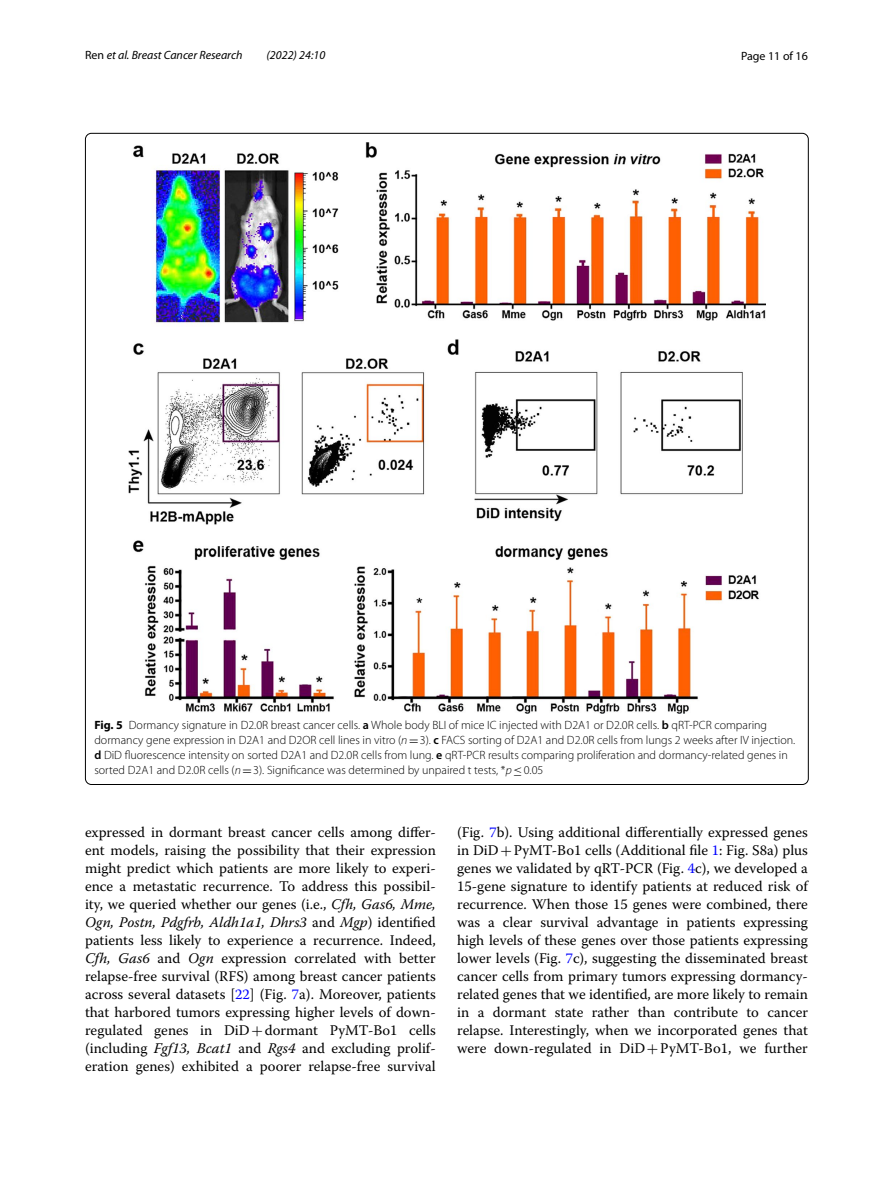
<style>
.page{position:relative;width:893px;height:1187px;background:#fff}
.page>*{position:absolute;margin:0;border:0;box-sizing:border-box;transform-origin:0 0}
.t1{font:14.7px/18px "Warnock Pro";color:#000;text-align:justify}
.t2{font:300 12px/15px "Myriad Pro";color:#000}
.t3{font:italic 12px "Myriad Pro";color:#000}
.t4{font:12px "Myriad Pro";color:#000}
.s1{font-style:normal}
.s2{font-weight:700}
.s3{font-weight:600}
.s4{font-style:italic}
.s5{font-family:"MTSY";font-weight:400}
.s6{color:#00f}
.s7{font-family:"MTSY"}
</style>
<div class="page">
<img style="left:129px;top:142px;width:636px;height:572px">
<p class="t3" style="left:85px;top:48px;width:159px"><span class="s1">Ren</span> et al. Breast Cancer Research</p>
<p class="t3" style="left:267px;top:48px;width:60px">(2022) 24:10</p>
<p class="t4" style="left:741px;top:48px;width:68px">Page 11 of 16</p>
<p class="t2" style="left:94px;top:717px;width:702px"><span class="s2">Fig. 5</span> Dormancy signature in D2.0R breast cancer cells. <span class="s3">a</span> Whole body BLI of mice IC injected with D2A1 or D2.0R cells. <span class="s3">b</span> qRT-PCR comparing dormancy gene expression in D2A1 and D2OR cell lines in vitro (<span class="s4">n</span><span class="s5">=</span>3). <span class="s3">c</span> FACS sorting of D2A1 and D2.0R cells from lungs 2 weeks after IV injection. <span class="s3">d</span> DiD fluorescence intensity on sorted D2A1 and D2.0R cells from lung. <span class="s3">e</span> qRT-PCR results comparing proliferation and dormancy-related genes in sorted D2A1 and D2.0R cells (<span class="s4">n</span><span class="s5">=</span>3). Significance was determined by unpaired t tests, *<span class="s4">p</span><span class="s5">≤</span>0.05</p>
<p class="t1" style="left:85px;top:822px;width:352px">expressed in dormant breast cancer cells among differ&shy;ent models, raising the possibility that their expression might predict which patients are more likely to experi&shy;ence a metastatic recurrence. To address this possibil&shy;ity, we queried whether our genes (i.e., <span class="s4">Cfh, Gas6, Mme, Ogn, Postn, Pdgfrb, Aldh1a1, Dhrs3</span> and <span class="s4">Mgp</span>) identified patients less likely to experience a recurrence. Indeed, <span class="s4">Cfh, Gas6</span> and <span class="s4">Ogn</span> expression correlated with better relapse-free survival (RFS) among breast cancer patients across several datasets [<span class="s6">22</span>] (Fig. <span class="s6">7</span>a). Moreover, patients that harbored tumors expressing higher levels of down&shy;regulated genes in DiD<span class="s7">+</span>dormant PyMT-Bo1 cells (including <span class="s4">Fgf13, Bcat1</span> and <span class="s4">Rgs4</span> and excluding prolif&shy;eration genes) exhibited a poorer relapse-free survival</p>
<p class="t1" style="left:457px;top:822px;width:352px">(Fig. <span class="s6">7</span>b). Using additional differentially expressed genes in DiD<span class="s7">+</span>PyMT-Bo1 cells (Additional file <span class="s6">1</span>: Fig. S8a) plus genes we validated by qRT-PCR (Fig. <span class="s6">4</span>c), we developed a 15-gene signature to identify patients at reduced risk of recurrence. When those 15 genes were combined, there was a clear survival advantage in patients expressing high levels of these genes over those patients expressing lower levels (Fig. <span class="s6">7</span>c), suggesting the disseminated breast cancer cells from primary tumors expressing dormancy&shy;related genes that we identified, are more likely to remain in a dormant state rather than contribute to cancer relapse. Interestingly, when we incorporated genes that were down-regulated in DiD<span class="s7">+</span>PyMT-Bo1, we further</p>
</div>
